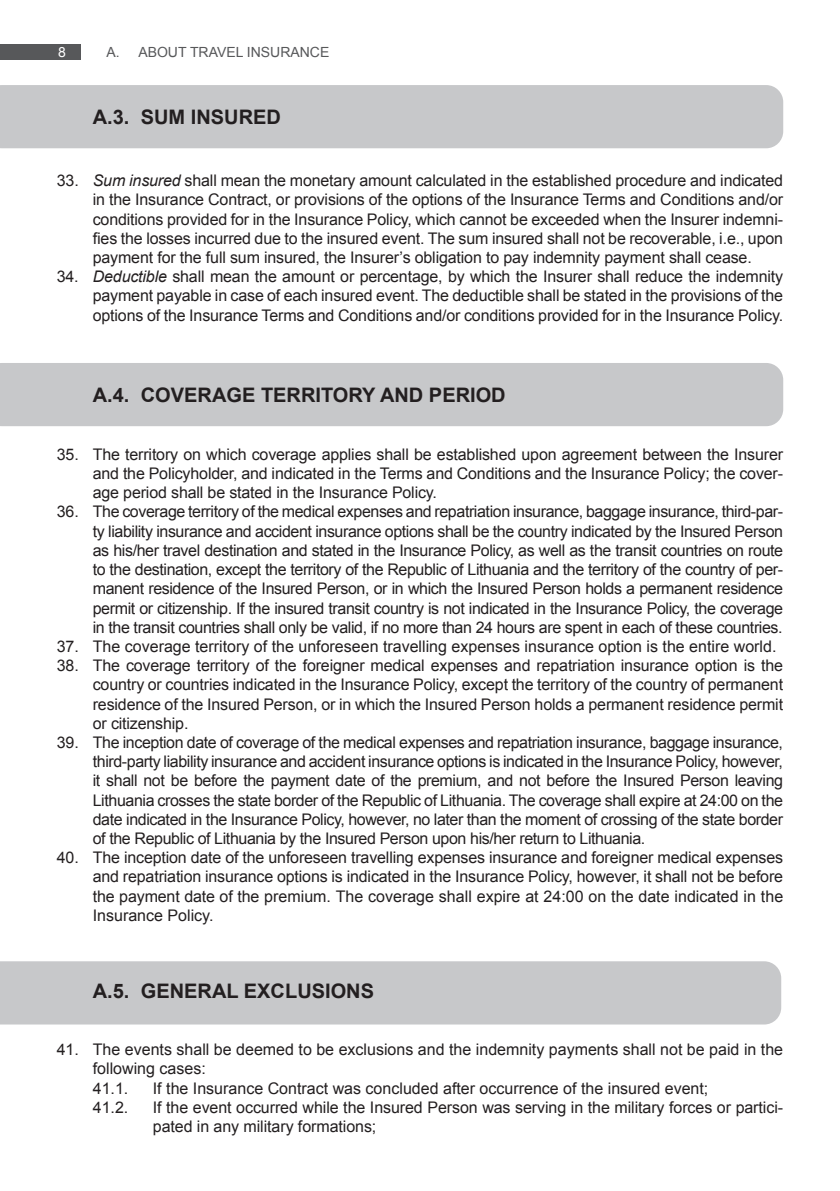
<style>
.page{position:relative;width:840px;height:1191px;background:#fff}
.page>*{position:absolute;margin:0;border:0;box-sizing:border-box;transform-origin:0 0}
.t1{font:700 20px "Arial";color:#231f20}
.t2{font:16px/19.2px "Arial";letter-spacing:-.005em;color:#231f20;text-align:justify}
.t3{font:14px "Arial";color:#57585a}
.t4{font:14px "Arial";color:#fff}
.s1{font-style:italic}
</style>
<div class="page">
<div style="left:0;top:44px;width:80px;height:16px;background:#57585a"></div>
<div style="left:0;top:363px;width:782px;height:63px;background:#c7c8ca"></div>
<div style="left:0;top:961px;width:780px;height:63px;background:#c7c8ca"></div>
<div style="left:0;top:85px;width:782px;height:63px;background:#c7c8ca"></div>
<p class="t4" style="left:58px;top:43px;width:9px">8</p>
<p class="t3" style="left:106px;top:43px;width:224px">A. ABOUT TRAVEL INSURANCE</p>
<p class="t1" style="left:93px;top:103px;width:189px">A.3. SUM INSURED</p>
<p class="t2" style="left:93px;top:171px;width:691px;text-indent:-36px">33. <span class="s1">Sum insured</span> shall mean the monetary amount calculated in the established procedure and indicated in the Insurance Contract, or provisions of the options of the Insurance Terms and Conditions and/or conditions provided for in the Insurance Policy, which cannot be exceeded when the Insurer indemni&shy;fies the losses incurred due to the insured event. The sum insured shall not be recoverable, i.e., upon payment for the full sum insured, the Insurer’s obligation to pay indemnity payment shall cease.</p>
<p class="t2" style="left:93px;top:267px;width:691px;text-indent:-36px">34. <span class="s1">Deductible</span> shall mean the amount or percentage, by which the Insurer shall reduce the indemnity payment payable in case of each insured event. The deductible shall be stated in the provisions of the options of the Insurance Terms and Conditions and/or conditions provided for in the Insurance Policy.</p>
<p class="t1" style="left:93px;top:382px;width:414px">A.4. COVERAGE TERRITORY AND PERIOD</p>
<p class="t2" style="left:93px;top:445px;width:691px;text-indent:-36px">35. The territory on which coverage applies shall be established upon agreement between the Insurer and the Policyholder, and indicated in the Terms and Conditions and the Insurance Policy; the cover&shy;age period shall be stated in the Insurance Policy.</p>
<p class="t2" style="left:93px;top:502px;width:691px;text-indent:-36px">36. The coverage territory of the medical expenses and repatriation insurance, baggage insurance, third-par&shy;ty liability insurance and accident insurance options shall be the country indicated by the Insured Person as his/her travel destination and stated in the Insurance Policy, as well as the transit countries on route to the destination, except the territory of the Republic of Lithuania and the territory of the country of per&shy;manent residence of the Insured Person, or in which the Insured Person holds a permanent residence permit or citizenship. If the insured transit country is not indicated in the Insurance Policy, the coverage in the transit countries shall only be valid, if no more than 24 hours are spent in each of these countries.</p>
<p class="t2" style="left:57px;top:637px;width:720px">37. The coverage territory of the unforeseen travelling expenses insurance option is the entire world.</p>
<p class="t2" style="left:93px;top:656px;width:691px;text-indent:-36px">38. The coverage territory of the foreigner medical expenses and repatriation insurance option is the country or countries indicated in the Insurance Policy, except the territory of the country of permanent residence of the Insured Person, or in which the Insured Person holds a permanent residence permit or citizenship.</p>
<p class="t2" style="left:93px;top:733px;width:691px;text-indent:-36px">39. The inception date of coverage of the medical expenses and repatriation insurance, baggage insurance, third-party liability insurance and accident insurance options is indicated in the Insurance Policy, however, it shall not be before the payment date of the premium, and not before the Insured Person leaving Lithuania crosses the state border of the Republic of Lithuania. The coverage shall expire at 24:00 on the date indicated in the Insurance Policy, however, no later than the moment of crossing of the state border of the Republic of Lithuania by the Insured Person upon his/her return to Lithuania.</p>
<p class="t2" style="left:93px;top:848px;width:691px;text-indent:-36px">40. The inception date of the unforeseen travelling expenses insurance and foreigner medical expenses and repatriation insurance options is indicated in the Insurance Policy, however, it shall not be before the payment date of the premium. The coverage shall expire at 24:00 on the date indicated in the Insurance Policy.</p>
<p class="t1" style="left:93px;top:977px;width:283px">A.5. GENERAL EXCLUSIONS</p>
<p class="t2" style="left:93px;top:1040px;width:691px;text-align:left;text-indent:-36px">41. The events shall be deemed to be exclusions and the indemnity payments shall not be paid in the following cases:<br>41.1.</p>
<p class="t2" style="left:153px;top:1078px;width:556px">If the Insurance Contract was concluded after occurrence of the insured event;</p>
<p class="t2" style="left:93px;top:1097px;width:37px">41.2.</p>
<p class="t2" style="left:153px;top:1097px;width:631px">If the event occurred while the Insured Person was serving in the military forces or partici&shy;pated in any military formations;</p>
</div>
